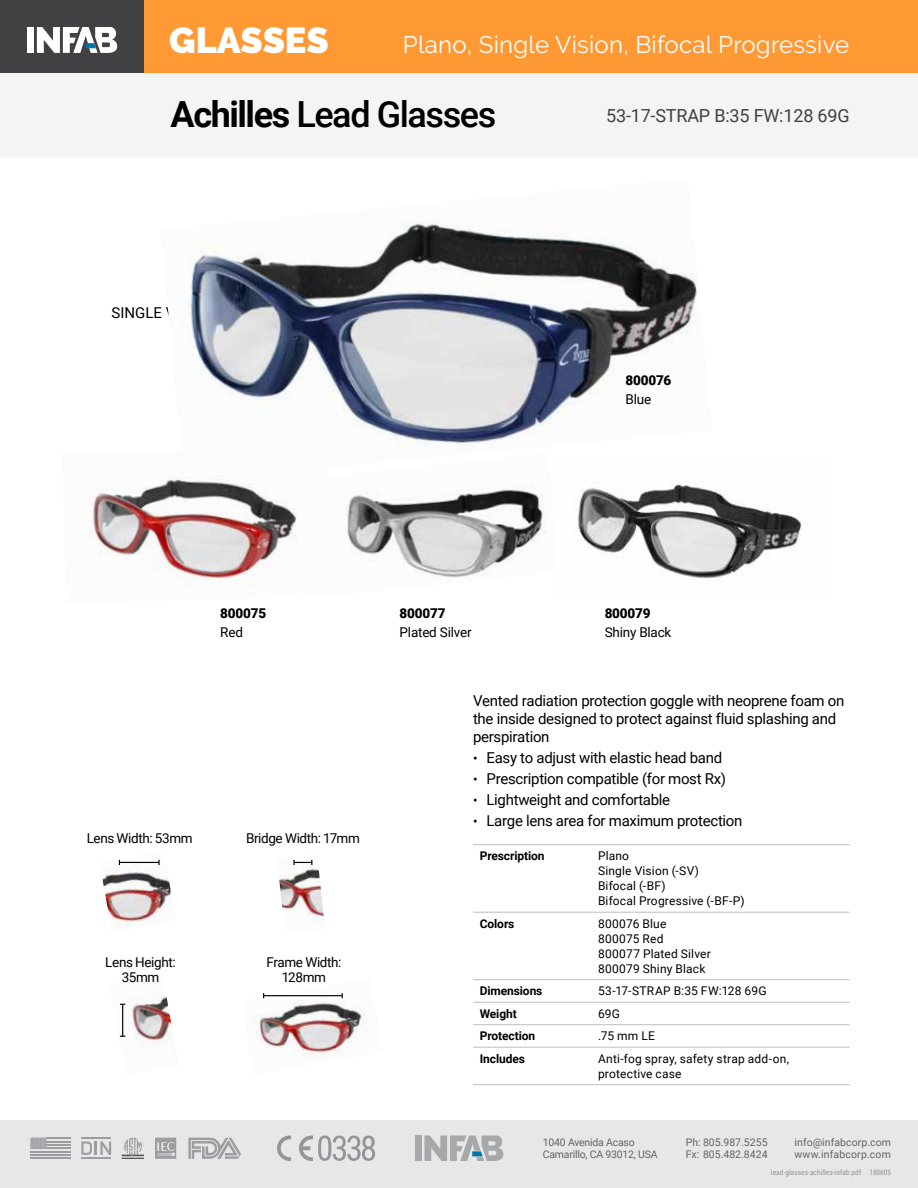
<style>
.page{position:relative;width:918px;height:1188px;background:#fff}
.page>*{position:absolute;margin:0;border:0;box-sizing:border-box;transform-origin:0 0}
.t1{font:500 36px "Roboto";letter-spacing:-.04em;color:#000}
.t2{font:700 36px "Roboto";letter-spacing:.035em;color:#fff}
.t3{font:900 36px "Raleway";letter-spacing:-.04em;color:#fff}
.t4{font:900 36px "Raleway";letter-spacing:-.015em;color:#fff}
.t5{font:24px "Raleway";letter-spacing:.01em;color:#fff}
.t6{font:18px "Roboto";letter-spacing:-.01em;color:#414042}
.t7{font:15px/18px "Roboto";letter-spacing:-.02em;color:#000}
.t8{font:13.5px/15px "Roboto";letter-spacing:-.025em;color:#000;text-align:center}
.t9{font:900 13.5px "Roboto";letter-spacing:-.015em;color:#000}
.t10{font:12px/15px "Roboto";letter-spacing:.015em;color:#000}
.t11{font:700 12px "Roboto";letter-spacing:-.01em;color:#000}
.t12{font:10.5px/12.6px "Roboto";color:#636466}
.t13{font:10.5px/12.6px "Roboto";letter-spacing:-.02em;color:#636466}
.t14{font:7.5px "Roboto Condensed";color:#939598}
.s1{font-weight:700}
.s2{font-size:13.5px}
</style>
<div class="page">
<div style="left:0;top:1120px;width:918px;height:68px;background:#e7e7e7"></div>
<hr style="left:81px;top:1138px;width:30px;height:1px;background:#939598">
<hr style="left:81px;top:1157px;width:30px;height:2px;background:#939598">
<svg style="left:81px;top:1142px;width:30px;height:13px"></svg>
<svg style="left:155px;top:1138px;width:21px;height:21px"></svg>
<svg style="left:122px;top:1138px;width:22px;height:21px"></svg>
<svg style="left:188px;top:1138px;width:53px;height:21px"></svg>
<hr style="left:30px;top:1151px;width:41px;height:1px;background:#939598">
<hr style="left:30px;top:1154px;width:41px;height:2px;background:#939598">
<hr style="left:30px;top:1157px;width:41px;height:2px;background:#939598">
<svg style="left:30px;top:1138px;width:41px;height:11px"></svg>
<div style="left:0;top:0;width:144px;height:73px;background:#414042"></div>
<div style="left:27px;top:27px;width:7px;height:26px;background:#fff"></div>
<svg style="left:37px;top:27px;width:80px;height:26px"></svg>
<div style="left:0;top:73px;width:918px;height:85px;background:#f4f4f4"></div>
<svg style="left:277px;top:1135px;width:14px;height:26px"></svg>
<svg style="left:299px;top:1135px;width:76px;height:26px"></svg>
<div style="left:415px;top:1135px;width:7px;height:26px;background:#a7a8a9"></div>
<svg style="left:424px;top:1135px;width:79px;height:26px"></svg>
<div style="left:144px;top:0;width:774px;height:73px;background:#ff9934"></div>
<img style="left:255px;top:993px;width:110px;height:65px">
<img style="left:102px;top:859px;width:69px;height:69px">
<img style="left:120px;top:994px;width:54px;height:55px">
<img style="left:279px;top:859px;width:45px;height:64px">
<img style="left:189px;top:222px;width:508px;height:222px">
<img style="left:83px;top:477px;width:214px;height:110px">
<img style="left:346px;top:489px;width:199px;height:89px">
<img style="left:577px;top:484px;width:225px;height:99px">
<hr style="left:473px;top:1084px;width:118px;height:1px;background:#bcbec0">
<hr style="left:591px;top:1084px;width:259px;height:1px;background:#bcbec0">
<hr style="left:473px;top:912px;width:118px;height:1px;background:#bcbec0">
<hr style="left:591px;top:912px;width:259px;height:1px;background:#bcbec0">
<hr style="left:473px;top:979px;width:118px;height:1px;background:#bcbec0">
<hr style="left:591px;top:979px;width:259px;height:1px;background:#bcbec0">
<hr style="left:473px;top:1002px;width:118px;height:1px;background:#bcbec0">
<hr style="left:591px;top:1002px;width:259px;height:1px;background:#bcbec0">
<hr style="left:473px;top:1024px;width:118px;height:1px;background:#bcbec0">
<hr style="left:591px;top:1024px;width:259px;height:1px;background:#bcbec0">
<hr style="left:473px;top:1047px;width:118px;height:1px;background:#bcbec0">
<hr style="left:591px;top:1047px;width:259px;height:1px;background:#bcbec0">
<hr style="left:473px;top:844px;width:118px;height:1px;background:#bcbec0">
<hr style="left:591px;top:844px;width:259px;height:1px;background:#bcbec0">
<hr style="left:119px;top:862px;width:40px;height:1px;background:#000">
<svg style="left:293px;top:860px;width:19px;height:5px"></svg>
<hr style="left:264px;top:995px;width:78px;height:1px;background:#000">
<hr style="left:122px;top:1004px;width:1px;height:32px;background:#000">
<h1 class="t3" style="left:169px;top:19px;width:169px">BARRIERS</h1>
<h1 class="t4" style="left:169px;top:19px;width:161px">GLASSES</h1>
<h1 class="t2" style="left:715px;top:13px;width:179px">BARRIERS</h1>
<h2 class="t5" style="left:403px;top:31px;width:448px">Plano, Single Vision, Bifocal Progressive</h2>
<h1 class="t1" style="left:171px;top:89px;width:327px"><span class="s1">Achilles</span> Lead Glasses</h1>
<p class="t9" style="left:220px;top:604px;width:47px">800075</p>
<p class="t8" style="left:220px;top:624px;width:24px">Red</p>
<p class="t9" style="left:400px;top:604px;width:47px">800077</p>
<p class="t8" style="left:400px;top:624px;width:73px">Plated Silver</p>
<p class="t6" style="left:606px;top:103px;width:245px">53-17-STRAP B:35 FW:128 69G</p>
<p class="t9" style="left:626px;top:371px;width:47px">800076</p>
<p class="t8" style="left:626px;top:391px;width:27px">Blue</p>
<p class="t9" style="left:605px;top:604px;width:47px">800079</p>
<p class="t8" style="left:605px;top:624px;width:68px">Shiny Black</p>
<p class="t8" style="left:87px;top:831px;width:108px">Lens Width: 53mm</p>
<p class="t8" style="left:105px;top:954px;width:72px">Lens Height:<br>35mm</p>
<p class="t8" style="left:246px;top:831px;width:115px">Bridge Width: 17mm</p>
<p class="t8" style="left:267px;top:954px;width:76px">Frame Width:<br>128mm</p>
<p class="t7" style="left:473px;top:691px;width:373px">Vented radiation protection goggle with neoprene foam on the inside designed to protect against fluid splashing and perspiration</p>
<p class="t7" style="left:473px;top:748px;width:251px"><span class="s2">•</span> Easy to adjust with elastic head band</p>
<p class="t7" style="left:473px;top:769px;width:255px"><span class="s2">•</span> Prescription compatible (for most Rx)</p>
<p class="t7" style="left:473px;top:790px;width:199px"><span class="s2">•</span> Lightweight and comfortable</p>
<p class="t7" style="left:473px;top:811px;width:271px"><span class="s2">•</span> Large lens area for maximum protection</p>
<p class="t11" style="left:480px;top:848px;width:66px">Prescription</p>
<p class="t10" style="left:598px;top:848px;width:148px">Plano<br>Single Vision (-SV)<br>Bifocal (-BF)<br>Bifocal Progressive (-BF-P)</p>
<p class="t11" style="left:480px;top:915px;width:36px">Colors</p>
<p class="t10" style="left:598px;top:916px;width:114px">800076 Blue<br>800075 Red<br>800077 Plated Silver<br>800079 Shiny Black</p>
<p class="t11" style="left:480px;top:983px;width:64px">Dimensions</p>
<p class="t10" style="left:598px;top:983px;width:170px">53-17-STRAP B:35 FW:128 69G</p>
<p class="t11" style="left:480px;top:1005px;width:39px">Weight</p>
<p class="t10" style="left:598px;top:1006px;width:23px">69G</p>
<p class="t11" style="left:480px;top:1028px;width:57px">Protection</p>
<p class="t10" style="left:598px;top:1028px;width:59px">.75 mm LE</p>
<p class="t11" style="left:480px;top:1050px;width:47px">Includes</p>
<p class="t10" style="left:598px;top:1051px;width:193px">Anti-fog spray, safety strap add-on, protective case</p>
<p class="t13" style="left:543px;top:1135px;width:116px">1040 Avenida Acaso<br>Camarillo, CA 93012, USA</p>
<p class="t12" style="left:795px;top:1135px;width:98px">info@infabcorp.com www.infabcorp.com</p>
<p class="t12" style="left:686px;top:1135px;width:83px">Ph: 805.987.5255<br>Fx: 805.482.8424</p>
<p class="t14" style="left:771px;top:1167px;width:122px">lead-glasses-achilles-infab.pdf 180605</p>
</div>
